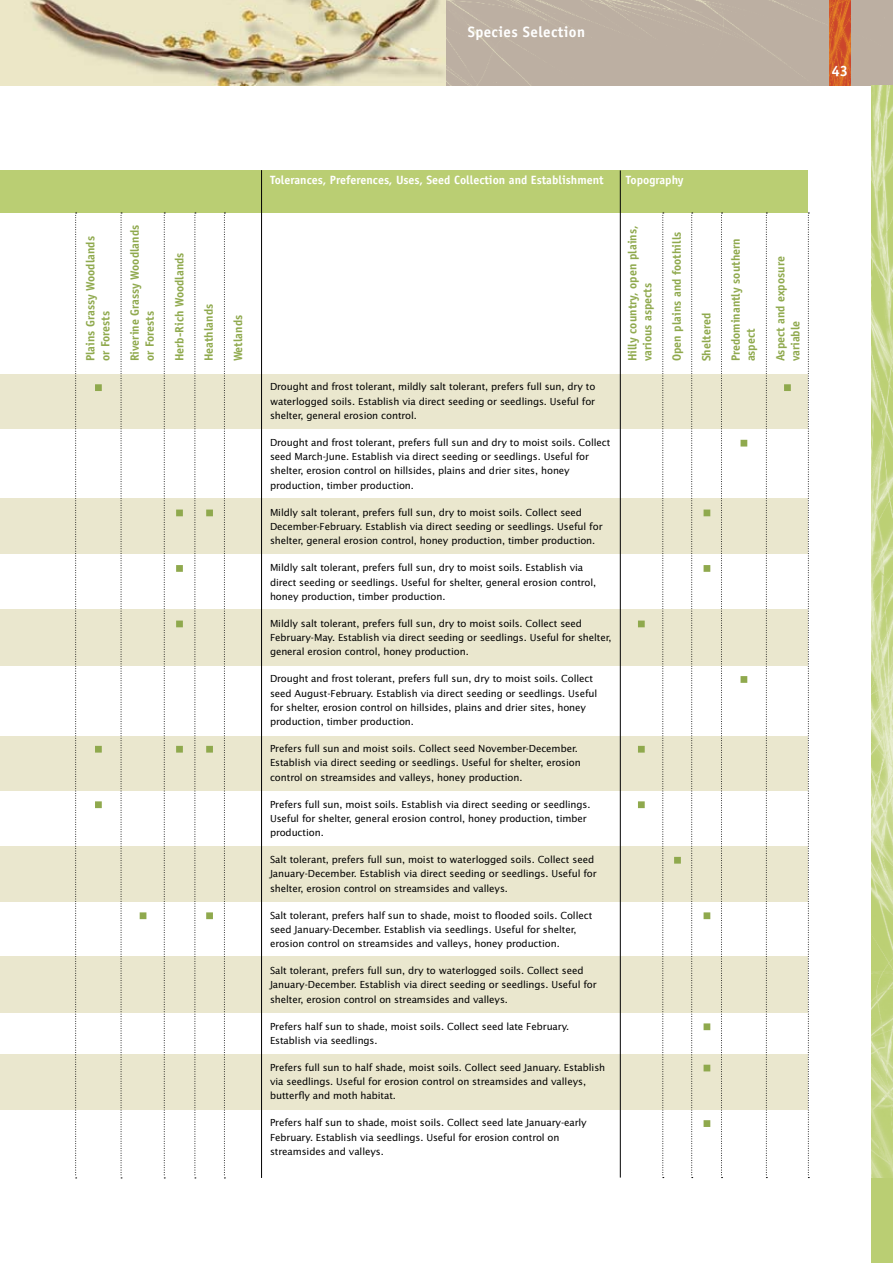
<style>
.page{position:relative;width:893px;height:1263px;background:#fff}
.page>*{position:absolute;margin:0;border:0;box-sizing:border-box;transform-origin:0 0}
.t1{font:700 15px "Officina Sans";letter-spacing:.025em;color:#fff}
.t2{font:700 12px/15px "Officina Sans";color:#8fa94d}
.t3{font:700 12px "Officina Sans";color:#fff}
.t4{font:9.75px/14.2px "Lucida Sans";letter-spacing:-.01em;color:#000}
.t5{font:700 9.75px "Lucida Sans";color:#8fa94d}
</style>
<div class="page">
<div style="left:0;top:170px;width:808px;height:43px;background:#bace73"></div>
<div style="left:0;top:374px;width:808px;height:55px;background:#eae7ce"></div>
<div style="left:0;top:498px;width:808px;height:56px;background:#eae7ce"></div>
<div style="left:0;top:609px;width:808px;height:56px;background:#eae7ce"></div>
<div style="left:0;top:736px;width:808px;height:54px;background:#eae7ce"></div>
<div style="left:0;top:846px;width:808px;height:56px;background:#eae7ce"></div>
<div style="left:0;top:957px;width:808px;height:56px;background:#eae7ce"></div>
<div style="left:0;top:1054px;width:808px;height:55px;background:#eae7ce"></div>
<hr style="left:261px;top:170px;width:1px;height:1008px;background:#000">
<svg style="left:75px;top:213px;width:2px;height:965px"></svg>
<svg style="left:121px;top:213px;width:1px;height:965px"></svg>
<svg style="left:164px;top:213px;width:1px;height:965px"></svg>
<svg style="left:195px;top:213px;width:1px;height:965px"></svg>
<svg style="left:224px;top:213px;width:1px;height:965px"></svg>
<hr style="left:620px;top:170px;width:1px;height:1007px;background:#000">
<svg style="left:662px;top:213px;width:2px;height:965px"></svg>
<svg style="left:691px;top:213px;width:2px;height:965px"></svg>
<svg style="left:721px;top:213px;width:1px;height:965px"></svg>
<svg style="left:766px;top:213px;width:1px;height:965px"></svg>
<svg style="left:808px;top:213px;width:1px;height:965px"></svg>
<img style="left:0;top:0;width:446px;height:85px">
<div style="left:446px;top:0;width:447px;height:85px;background:#bbafa1"></div>
<img style="left:829px;top:0;width:21px;height:85px">
<div style="left:872px;top:85px;width:21px;height:1178px;background:#bace73"></div>
<img style="left:872px;top:85px;width:21px;height:1093px">
<div style="left:95px;top:384px;width:7px;height:7px;border:3px solid #8fa94d"></div>
<div style="left:95px;top:746px;width:7px;height:7px;border:3px solid #8fa94d"></div>
<div style="left:95px;top:801px;width:7px;height:7px;border:3px solid #8fa94d"></div>
<div style="left:140px;top:912px;width:6px;height:7px;border:3px solid #8fa94d"></div>
<div style="left:176px;top:509px;width:7px;height:7px;border:3px solid #8fa94d"></div>
<div style="left:176px;top:565px;width:7px;height:7px;border:3px solid #8fa94d"></div>
<div style="left:176px;top:621px;width:7px;height:6px;border:3px solid #8fa94d"></div>
<div style="left:176px;top:746px;width:7px;height:7px;border:3px solid #8fa94d"></div>
<div style="left:206px;top:509px;width:7px;height:7px;border:3px solid #8fa94d"></div>
<div style="left:206px;top:746px;width:7px;height:7px;border:3px solid #8fa94d"></div>
<div style="left:206px;top:912px;width:7px;height:7px;border:3px solid #8fa94d"></div>
<div style="left:638px;top:621px;width:7px;height:6px;border:3px solid #8fa94d"></div>
<div style="left:638px;top:746px;width:7px;height:7px;border:3px solid #8fa94d"></div>
<div style="left:638px;top:801px;width:7px;height:7px;border:3px solid #8fa94d"></div>
<div style="left:674px;top:857px;width:7px;height:7px;border:3px solid #8fa94d"></div>
<div style="left:704px;top:509px;width:6px;height:7px;border:3px solid #8fa94d"></div>
<div style="left:704px;top:565px;width:6px;height:7px;border:3px solid #8fa94d"></div>
<div style="left:704px;top:912px;width:6px;height:7px;border:3px solid #8fa94d"></div>
<div style="left:704px;top:1023px;width:6px;height:7px;border:3px solid #8fa94d"></div>
<svg style="left:704px;top:1065px;width:6px;height:6px"></svg>
<div style="left:704px;top:1120px;width:6px;height:7px;border:3px solid #8fa94d"></div>
<div style="left:740px;top:440px;width:7px;height:6px;border:3px solid #8fa94d"></div>
<div style="left:740px;top:676px;width:7px;height:7px;border:3px solid #8fa94d"></div>
<div style="left:784px;top:384px;width:7px;height:7px;border:3px solid #8fa94d"></div>
<p class="t1" style="left:468px;top:23px;width:119px">Species Selection</p>
<p class="t1" style="left:831px;top:61px;width:18px">43</p>
<p class="t3" style="left:270px;top:172px;width:335px">Tolerances, Preferences, Uses, Seed Collection and Establishment</p>
<p class="t3" style="left:626px;top:172px;width:59px">Topography</p>
<p class="t2" style="left:83px;top:361px;width:127px;rotate:-90deg">Plains Grassy Woodlands or Forests</p>
<p class="t2" style="left:127px;top:361px;width:138px;rotate:-90deg">Riverine Grassy Woodlands or Forests</p>
<p class="t2" style="left:172px;top:361px;width:110px;rotate:-90deg">Herb-Rich Woodlands</p>
<p class="t2" style="left:201px;top:361px;width:59px;rotate:-90deg">Heathlands</p>
<p class="t2" style="left:231px;top:361px;width:48px;rotate:-90deg">Wetlands</p>
<p class="t2" style="left:625px;top:361px;width:137px;rotate:-90deg">Hilly country, open plains, various aspects</p>
<p class="t2" style="left:669px;top:361px;width:131px;rotate:-90deg">Open plains and foothills</p>
<p class="t2" style="left:699px;top:361px;width:50px;rotate:-90deg">Sheltered</p>
<p class="t2" style="left:728px;top:361px;width:125px;rotate:-90deg">Predominantly southern aspect</p>
<p class="t2" style="left:773px;top:361px;width:107px;rotate:-90deg">Aspect and exposure variable</p>
<p class="t5" style="left:95px;top:381px;width:8px">•</p>
<p class="t5" style="left:95px;top:743px;width:8px">•</p>
<p class="t5" style="left:95px;top:798px;width:8px">•</p>
<p class="t5" style="left:176px;top:506px;width:8px">•</p>
<p class="t5" style="left:176px;top:562px;width:8px">•</p>
<p class="t5" style="left:176px;top:617px;width:8px">•</p>
<p class="t5" style="left:206px;top:506px;width:8px">•</p>
<p class="t5" style="left:176px;top:743px;width:8px">•</p>
<p class="t5" style="left:206px;top:743px;width:8px">•</p>
<p class="t5" style="left:206px;top:909px;width:8px">•</p>
<p class="t4" style="left:270px;top:380px;width:327px;text-align:justify">Drought and frost tolerant, mildly salt tolerant, prefers full sun, dry to waterlogged soils. Establish via direct seeding or seedlings. Useful for shelter, general erosion control.</p>
<p class="t4" style="left:270px;top:435px;width:342px">Drought and frost tolerant, prefers full sun and dry to moist soils. Collect seed March-June. Establish via direct seeding or seedlings. Useful for shelter, erosion control on hillsides, plains and drier sites, honey production, timber production.</p>
<p class="t4" style="left:270px;top:505px;width:334px">Mildly salt tolerant, prefers full sun, dry to moist soils. Collect seed<br>December-February. Establish via direct seeding or seedlings. Useful for shelter, general erosion control, honey production, timber production.</p>
<p class="t4" style="left:270px;top:560px;width:328px">Mildly salt tolerant, prefers full sun, dry to moist soils. Establish via direct seeding or seedlings. Useful for shelter, general erosion control, honey production, timber production.</p>
<p class="t4" style="left:270px;top:616px;width:343px">Mildly salt tolerant, prefers full sun, dry to moist soils. Collect seed<br>February-May. Establish via direct seeding or seedlings. Useful for shelter, general erosion control, honey production.</p>
<p class="t4" style="left:270px;top:671px;width:329px">Drought and frost tolerant, prefers full sun, dry to moist soils. Collect seed August-February. Establish via direct seeding or seedlings. Useful for shelter, erosion control on hillsides, plains and drier sites, honey production, timber production.</p>
<p class="t4" style="left:270px;top:741px;width:312px">Prefers full sun and moist soils. Collect seed November-December.<br>Establish via direct seeding or seedlings. Useful for shelter, erosion control on streamsides and valleys, honey production.</p>
<p class="t4" style="left:270px;top:797px;width:322px">Prefers full sun, moist soils. Establish via direct seeding or seedlings.<br>Useful for shelter, general erosion control, honey production, timber production.</p>
<p class="t4" style="left:270px;top:852px;width:328px">Salt tolerant, prefers full sun, moist to waterlogged soils. Collect seed<br>January-December. Establish via direct seeding or seedlings. Useful for shelter, erosion control on streamsides and valleys.</p>
<p class="t4" style="left:270px;top:908px;width:324px">Salt tolerant, prefers half sun to shade, moist to flooded soils. Collect seed January-December. Establish via seedlings. Useful for shelter, erosion control on streamsides and valleys, honey production.</p>
<p class="t4" style="left:270px;top:963px;width:328px">Salt tolerant, prefers full sun, dry to waterlogged soils. Collect seed<br>January-December. Establish via direct seeding or seedlings. Useful for shelter, erosion control on streamsides and valleys.</p>
<p class="t4" style="left:270px;top:1019px;width:301px">Prefers half sun to shade, moist soils. Collect seed late February.<br>Establish via seedlings.</p>
<p class="t4" style="left:270px;top:1060px;width:337px">Prefers full sun to half shade, moist soils. Collect seed January. Establish via seedlings. Useful for erosion control on streamsides and valleys, butterfly and moth habitat.</p>
<p class="t4" style="left:270px;top:1115px;width:318px">Prefers half sun to shade, moist soils. Collect seed late January-early<br>February. Establish via seedlings. Useful for erosion control on streamsides and valleys.</p>
<p class="t5" style="left:638px;top:743px;width:8px">•</p>
<p class="t5" style="left:638px;top:798px;width:8px">•</p>
<p class="t5" style="left:704px;top:562px;width:8px">•</p>
<p class="t5" style="left:674px;top:854px;width:8px">•</p>
<p class="t5" style="left:704px;top:1117px;width:8px">•</p>
<p class="t5" style="left:741px;top:673px;width:8px">•</p>
<p class="t5" style="left:784px;top:381px;width:8px">•</p>
</div>
